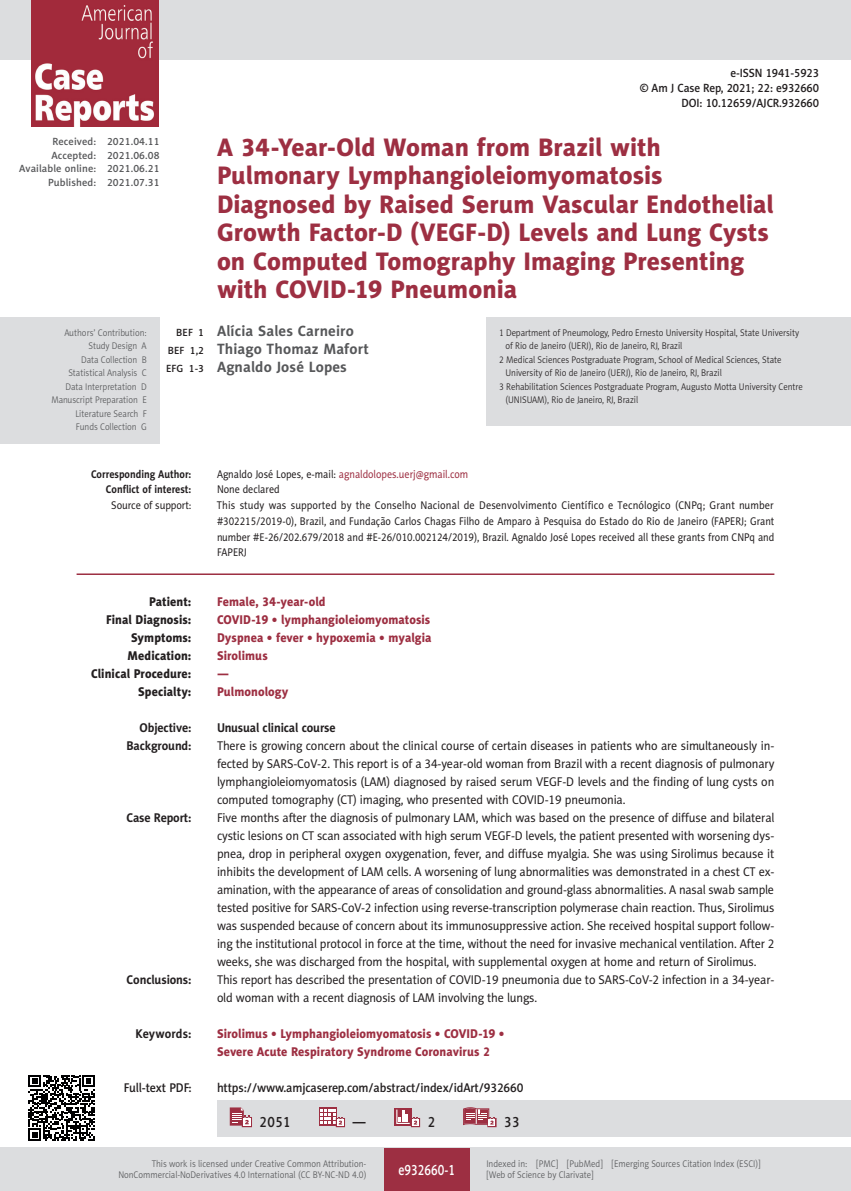
<style>
.page{position:relative;width:851px;height:1191px;background:#fff}
.page>*{position:absolute;margin:0;border:0;box-sizing:border-box;transform-origin:0 0}
.AJCR_Tytul{font:25.5px/28.5px "Naomi Sans EFN Heavy";color:#9d2f42}
.AJCR_Autorzy{font:700 15px "Naomi Sans EFN";letter-spacing:.01em;color:#57585a}
.AJCR_e-PAGINA{font:15px "Naomi Sans EFN Medium";color:#fff;scale:.8 1}
.AJCR_dane{font:15px "Naomi Sans EFN Medium";letter-spacing:.03em;color:#231f20;scale:.9 1}
.AJCR_Summary_body{font:12.75px/18px "Naomi Sans EFN";letter-spacing:-.01em;color:#231f20;text-align:justify;scale:.95 1}
.AJCR_keywords{font:12.75px/18px "Naomi Sans EFN Heavy";letter-spacing:.005em;color:#9d2f42;scale:.95 1}
.AJCR_keywords-2{font:12.75px "Naomi Sans EFN Heavy";letter-spacing:.005em;color:#231f20;scale:.95 1}
.AJCR_full_text_pdf{font:12.75px "Naomi Sans EFN Medium";letter-spacing:-.01em;color:#231f20;scale:.95 1}
.AJCR_Summary_body-2{font:700 12.75px "Naomi Sans EFN";letter-spacing:-.01em;color:#231f20;scale:.95 1}
.AJCR_keywords-3{font:700 12.75px "Naomi Sans EFN";letter-spacing:.005em;color:#231f20;scale:.95 1}
.AJCR_full_text_pdf-2{font:12px "Naomi Sans EFN Medium";letter-spacing:-.01em;color:#231f20;scale:.95 1}
.AJCR_Adres{font:11.25px/15.8px "Naomi Sans EFN";color:#231f20;text-align:justify;scale:.92 1}
.AJCR_Adres-2{font:11.25px "Naomi Sans EFN";color:#9d2f42;scale:.9 1}
.AJCR_Adres-3{font:700 11.25px "Naomi Sans EFN";color:#231f20;scale:.9 1}
.AJCR_Adres-4{font:11.25px "Naomi Sans EFN";color:#231f20;scale:.9 1}
.t1{font:10.5px "Naomi Sans EFN Medium";letter-spacing:.01em;color:#57585a}
.AJCR_Afiliacja{font:9.75px/13.5px "Naomi Sans EFN Light";color:#231f20;scale:.9 1}
.t2{font:9.75px/11.2px "Naomi Sans EFN Light";color:#57585a;scale:.9 1}
.s1{font-family:"Naomi Sans EFN Medium";font-weight:400;font-size:10.5px;color:#231f20}
.s2{color:#231f20}
</style>
<div class="page">
<div style="left:217px;top:1100px;width:633px;height:36px;background:#dcdddf"></div>
<svg style="left:230px;top:1107px;width:22px;height:20px"></svg>
<div style="left:319px;top:1108px;width:17px;height:18px;background:#9d2f42"></div>
<svg style="left:320px;top:1109px;width:25px;height:18px"></svg>
<div style="left:394px;top:1108px;width:18px;height:17px;background:#9d2f42"></div>
<svg style="left:396px;top:1109px;width:24px;height:18px"></svg>
<svg style="left:463px;top:1107px;width:33px;height:20px"></svg>
<hr style="left:77px;top:573px;width:697px;height:2px;background:#9d2f42">
<div style="left:0;top:318px;width:159px;height:126px;background:#dcdddf"></div>
<div style="left:486px;top:318px;width:364px;height:108px;background:#dcdddf"></div>
<svg style="left:28px;top:1075px;width:67px;height:66px"></svg>
<div style="left:0;top:0;width:850px;height:60px;background:#dcdddf"></div>
<img style="left:32px;top:0;width:127px;height:127px">
<div style="left:0;top:1148px;width:850px;height:43px;background:#dcdddf"></div>
<div style="left:384px;top:1147px;width:85px;height:43px;background:#9d2f42"></div>
<p class="AJCR_full_text_pdf-2" style="left:730px;top:66px;width:95px">e-ISSN 1941-5923</p>
<p class="AJCR_full_text_pdf-2" style="left:639px;top:81px;width:190px">© Am J Case Rep, 2021; 22: e932660</p>
<p class="AJCR_full_text_pdf-2" style="left:681px;top:96px;width:146px">DOI: 10.12659/AJCR.932660</p>
<p class="AJCR_Tytul" style="left:217px;top:132px;width:558px">A 34-Year-Old Woman from Brazil with Pulmonary Lymphangioleiomyomatosis Diagnosed by Raised Serum Vascular Endothelial Growth Factor-D (VEGF-D) Levels and Lung Cysts on Computed Tomography Imaging Presenting with COVID-19 Pneumonia</p>
<p class="AJCR_Autorzy" style="left:176px;top:322px;width:179px"><span class="s1">BEF 1</span> Alícia Sales Carneiro</p>
<p class="AJCR_Autorzy" style="left:168px;top:340px;width:202px"><span class="s1">BEF 1,2</span> Thiago Thomaz Mafort</p>
<p class="AJCR_Autorzy" style="left:166px;top:358px;width:182px"><span class="s1">EFG 1-3</span> Agnaldo José Lopes</p>
<p class="t1" style="left:52px;top:136px;width:109px">Received: 2021.04.11</p>
<p class="t1" style="left:51px;top:149px;width:110px">Accepted: 2021.06.08</p>
<p class="t1" style="left:19px;top:163px;width:142px">Available online: 2021.06.21</p>
<p class="t1" style="left:48px;top:176px;width:113px">Published: 2021.07.31</p>
<p class="t2" style="left:64px;top:327px;width:93px">Authors’ Contribution:</p>
<p class="t2" style="left:88px;top:340px;width:66px">Study Design A</p>
<p class="t2" style="left:81px;top:354px;width:74px">Data Collection B</p>
<p class="t2" style="left:68px;top:367px;width:89px">Statistical Analysis C</p>
<p class="t2" style="left:65px;top:381px;width:92px">Data Interpretation D</p>
<p class="t2" style="left:51px;top:394px;width:107px">Manuscript Preparation E</p>
<p class="t2" style="left:75px;top:408px;width:81px">Literature Search F</p>
<p class="t2" style="left:76px;top:421px;width:80px">Funds Collection G</p>
<p class="AJCR_Afiliacja" style="left:505px;top:326px;width:328px;text-indent:-6px">1 Department of Pneumology, Pedro Ernesto University Hospital, State University of Rio de Janeiro (UERJ), Rio de Janeiro, RJ, Brazil</p>
<p class="AJCR_Afiliacja" style="left:505px;top:353px;width:308px;text-indent:-6px">2 Medical Sciences Postgraduate Program, School of Medical Sciences, State<br>University of Rio de Janeiro (UERJ), Rio de Janeiro, RJ, Brazil</p>
<p class="AJCR_Afiliacja" style="left:505px;top:380px;width:332px;text-indent:-6px">3 Rehabilitation Sciences Postgraduate Program, Augusto Motta University Centre (UNISUAM), Rio de Janeiro, RJ, Brazil</p>
<p class="AJCR_Adres-3" style="left:91px;top:467px;width:113px">Corresponding Author:</p>
<p class="AJCR_Adres-2" style="left:217px;top:467px;width:281px"><span class="s2">Agnaldo José Lopes, e-mail:</span> agnaldolopes.uerj@gmail.com</p>
<p class="AJCR_Adres-3" style="left:106px;top:483px;width:97px">Conflict of interest:</p>
<p class="AJCR_Adres-4" style="left:217px;top:483px;width:71px">None declared</p>
<p class="AJCR_Adres" style="left:111px;top:497px;width:89px">Source of support:</p>
<p class="AJCR_Adres" style="left:217px;top:497px;width:607px">This study was supported by the Conselho Nacional de Desenvolvimento Científico e Tecnólogico (CNPq; Grant number #302215/2019-0), Brazil, and Fundação Carlos Chagas Filho de Amparo à Pesquisa do Estado do Rio de Janeiro (FAPERJ; Grant number #E-26/202.679/2018 and #E-26/010.002124/2019), Brazil. Agnaldo José Lopes received all these grants from CNPq and FAPERJ</p>
<p class="AJCR_keywords-2" style="left:149px;top:594px;width:46px">Patient:</p>
<p class="AJCR_keywords" style="left:217px;top:592px;width:116px">Female, 34-year-old</p>
<p class="AJCR_keywords-2" style="left:106px;top:612px;width:91px">Final Diagnosis:</p>
<p class="AJCR_keywords" style="left:217px;top:610px;width:226px">COVID-19 • lymphangioleiomyomatosis</p>
<p class="AJCR_keywords-2" style="left:131px;top:630px;width:65px">Symptoms:</p>
<p class="AJCR_keywords" style="left:217px;top:628px;width:227px">Dyspnea • fever • hypoxemia • myalgia</p>
<p class="AJCR_keywords-2" style="left:128px;top:648px;width:69px">Medication:</p>
<p class="AJCR_keywords" style="left:217px;top:646px;width:55px">Sirolimus</p>
<p class="AJCR_keywords-2" style="left:91px;top:666px;width:107px">Clinical Procedure:</p>
<p class="AJCR_keywords" style="left:217px;top:664px;width:14px">—</p>
<p class="AJCR_keywords-2" style="left:138px;top:684px;width:58px">Specialty:</p>
<p class="AJCR_keywords" style="left:217px;top:682px;width:77px">Pulmonology</p>
<p class="AJCR_Summary_body-2" style="left:139px;top:720px;width:56px">Objective:</p>
<p class="AJCR_Summary_body-2" style="left:217px;top:720px;width:126px">Unusual clinical course</p>
<p class="AJCR_Summary_body-2" style="left:126px;top:738px;width:70px">Background:</p>
<p class="AJCR_Summary_body" style="left:217px;top:737px;width:588px">There is growing concern about the clinical course of certain diseases in patients who are simultaneously in&shy;fected by SARS-CoV-2. This report is of a 34-year-old woman from Brazil with a recent diagnosis of pulmonary lymphangioleiomyomatosis (LAM) diagnosed by raised serum VEGF-D levels and the finding of lung cysts on computed tomography (CT) imaging, who presented with COVID-19 pneumonia.</p>
<p class="AJCR_Summary_body-2" style="left:126px;top:810px;width:70px">Case Report:</p>
<p class="AJCR_Summary_body" style="left:217px;top:809px;width:588px">Five months after the diagnosis of pulmonary LAM, which was based on the presence of diffuse and bilateral cystic lesions on CT scan associated with high serum VEGF-D levels, the patient presented with worsening dys&shy;pnea, drop in peripheral oxygen oxygenation, fever, and diffuse myalgia. She was using Sirolimus because it inhibits the development of LAM cells. A worsening of lung abnormalities was demonstrated in a chest CT ex&shy;amination, with the appearance of areas of consolidation and ground-glass abnormalities. A nasal swab sample tested positive for SARS-CoV-2 infection using reverse-transcription polymerase chain reaction. Thus, Sirolimus was suspended because of concern about its immunosuppressive action. She received hospital support follow&shy;ing the institutional protocol in force at the time, without the need for invasive mechanical ventilation. After 2 weeks, she was discharged from the hospital, with supplemental oxygen at home and return of Sirolimus.</p>
<p class="AJCR_Summary_body-2" style="left:127px;top:972px;width:70px">Conclusions:</p>
<p class="AJCR_Summary_body" style="left:217px;top:971px;width:588px">This report has described the presentation of COVID-19 pneumonia due to SARS-CoV-2 infection in a 34-year&shy;old woman with a recent diagnosis of LAM involving the lungs.</p>
<p class="AJCR_keywords-3" style="left:135px;top:1026px;width:60px">Keywords:</p>
<p class="AJCR_keywords" style="left:217px;top:1024px;width:304px">Sirolimus • Lymphangioleiomyomatosis • COVID-19 •<br>Severe Acute Respiratory Syndrome Coronavirus 2</p>
<p class="AJCR_full_text_pdf" style="left:124px;top:1080px;width:73px">Full-text PDF:</p>
<p class="AJCR_full_text_pdf" style="left:217px;top:1080px;width:324px">https://www.amjcaserep.com/abstract/index/idArt/932660</p>
<p class="AJCR_dane" style="left:259px;top:1113px;width:36px">2051</p>
<p class="AJCR_dane" style="left:352px;top:1113px;width:16px">—</p>
<p class="AJCR_dane" style="left:427px;top:1113px;width:10px">2</p>
<p class="AJCR_dane" style="left:504px;top:1113px;width:19px">33</p>
<p class="t2" style="left:118px;top:1158px;width:277px;text-align:right">This work is licensed under Creative Common Attribution-<br>NonCommercial-NoDerivatives 4.0 International (CC BY-NC-ND 4.0)</p>
<p class="AJCR_e-PAGINA" style="left:398px;top:1160px;width:72px">e932660-1</p>
<p class="t2" style="left:486px;top:1158px;width:306px">Indexed in: [PMC] [PubMed] [Emerging Sources Citation Index (ESCI)] [Web of Science by Clarivate]</p>
</div>
